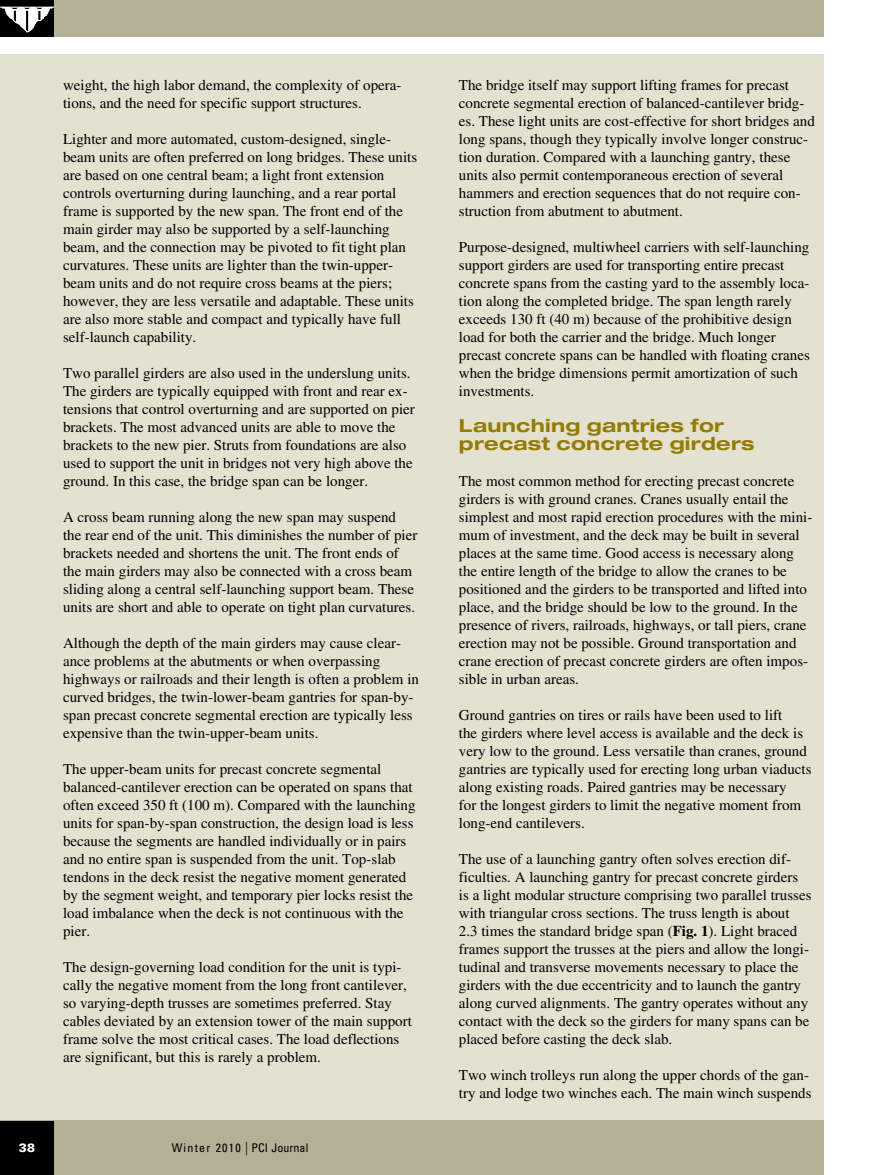
<style>
.page{position:relative;width:878px;height:1175px;background:#fff}
.page>*{position:absolute;margin:0;border:0;box-sizing:border-box;transform-origin:0 0}
.t1{font:700 expanded 18px/18px "Helvetica Neue";letter-spacing:.015em;color:#947c00;scale:1.06 1}
.t2{font:15px/18px "Times";color:#000}
.t3{font:condensed 12px "Univers";letter-spacing:.05em;color:#000}
.t4{font:900 12px "Univers";color:#fff}
.s1{font-weight:300;font-size:13.5px}
.s2{font-weight:700}
</style>
<div class="page">
<div style="left:0;top:54px;width:824px;height:1066px;background:#e3e1d0"></div>
<div style="left:52px;top:0;width:772px;height:36px;background:#b3b096"></div>
<div style="left:0;top:1120px;width:824px;height:54px;background:#b3b096"></div>
<div style="left:0;top:1121px;width:54px;height:53px;background:#000"></div>
<div style="left:0;top:0;width:53px;height:36px;background:#000"></div>
<svg style="left:0;top:6px;width:53px;height:27px"></svg>
<p class="t2" style="left:63px;top:76px;width:340px">weight, the high labor demand, the complexity of opera&shy;tions, and the need for specific support structures.</p>
<p class="t2" style="left:63px;top:130px;width:356px">Lighter and more automated, custom-designed, single&shy;beam units are often preferred on long bridges. These units are based on one central beam; a light front extension controls overturning during launching, and a rear portal frame is supported by the new span. The front end of the main girder may also be supported by a self-launching beam, and the connection may be pivoted to fit tight plan curvatures. These units are lighter than the twin-upper&shy;beam units and do not require cross beams at the piers; however, they are less versatile and adaptable. These units are also more stable and compact and typically have full self-launch capability.</p>
<p class="t2" style="left:63px;top:364px;width:353px">Two parallel girders are also used in the underslung units.<br>The girders are typically equipped with front and rear ex&shy;tensions that control overturning and are supported on pier brackets. The most advanced units are able to move the brackets to the new pier. Struts from foundations are also used to support the unit in bridges not very high above the ground. In this case, the bridge span can be longer.</p>
<p class="t2" style="left:63px;top:508px;width:356px">A cross beam running along the new span may suspend the rear end of the unit. This diminishes the number of pier brackets needed and shortens the unit. The front ends of the main girders may also be connected with a cross beam sliding along a central self-launching support beam. These units are short and able to operate on tight plan curvatures.</p>
<p class="t2" style="left:63px;top:634px;width:357px">Although the depth of the main girders may cause clear&shy;ance problems at the abutments or when overpassing highways or railroads and their length is often a problem in curved bridges, the twin-lower-beam gantries for span-by&shy;span precast concrete segmental erection are typically less expensive than the twin-upper-beam units.</p>
<p class="t2" style="left:63px;top:760px;width:354px">The upper-beam units for precast concrete segmental balanced-cantilever erection can be operated on spans that often exceed 350 ft (100 m). Compared with the launching units for span-by-span construction, the design load is less because the segments are handled individually or in pairs and no entire span is suspended from the unit. Top-slab tendons in the deck resist the negative moment generated by the segment weight, and temporary pier locks resist the load imbalance when the deck is not continuous with the pier.</p>
<p class="t2" style="left:63px;top:958px;width:350px">The design-governing load condition for the unit is typi&shy;cally the negative moment from the long front cantilever, so varying-depth trusses are sometimes preferred. Stay cables deviated by an extension tower of the main support frame solve the most critical cases. The load deflections are significant, but this is rarely a problem.</p>
<p class="t4" style="left:19px;top:1140px;width:18px">38</p>
<p class="t3" style="left:172px;top:1140px;width:138px">Winter 2010 <span class="s1">|</span> PCI Journal</p>
<p class="t2" style="left:459px;top:76px;width:357px">The bridge itself may support lifting frames for precast concrete segmental erection of balanced-cantilever bridg&shy;es. These light units are cost-effective for short bridges and long spans, though they typically involve longer construc&shy;tion duration. Compared with a launching gantry, these units also permit contemporaneous erection of several hammers and erection sequences that do not require con&shy;struction from abutment to abutment.</p>
<p class="t2" style="left:459px;top:238px;width:352px">Purpose-designed, multiwheel carriers with self-launching support girders are used for transporting entire precast concrete spans from the casting yard to the assembly loca&shy;tion along the completed bridge. The span length rarely exceeds 130 ft (40 m) because of the prohibitive design load for both the carrier and the bridge. Much longer precast concrete spans can be handled with floating cranes when the bridge dimensions permit amortization of such investments.</p>
<p class="t1" style="left:459px;top:416px;width:280px">Launching gantries for precast concrete girders</p>
<p class="t2" style="left:459px;top:472px;width:355px">The most common method for erecting precast concrete girders is with ground cranes. Cranes usually entail the simplest and most rapid erection procedures with the mini&shy;mum of investment, and the deck may be built in several places at the same time. Good access is necessary along the entire length of the bridge to allow the cranes to be positioned and the girders to be transported and lifted into place, and the bridge should be low to the ground. In the presence of rivers, railroads, highways, or tall piers, crane erection may not be possible. Ground transportation and crane erection of precast concrete girders are often impos&shy;sible in urban areas.</p>
<p class="t2" style="left:459px;top:706px;width:354px">Ground gantries on tires or rails have been used to lift<br>the girders where level access is available and the deck is very low to the ground. Less versatile than cranes, ground gantries are typically used for erecting long urban viaducts along existing roads. Paired gantries may be necessary<br>for the longest girders to limit the negative moment from long-end cantilevers.</p>
<p class="t2" style="left:459px;top:850px;width:354px">The use of a launching gantry often solves erection dif&shy;ficulties. A launching gantry for precast concrete girders is a light modular structure comprising two parallel trusses with triangular cross sections. The truss length is about 2.3 times the standard bridge span (<span class="s2">Fig. 1</span>). Light braced frames support the trusses at the piers and allow the longi&shy;tudinal and transverse movements necessary to place the girders with the due eccentricity and to launch the gantry along curved alignments. The gantry operates without any contact with the deck so the girders for many spans can be placed before casting the deck slab.</p>
<p class="t2" style="left:459px;top:1066px;width:354px">Two winch trolleys run along the upper chords of the gan&shy;try and lodge two winches each. The main winch suspends</p>
</div>
